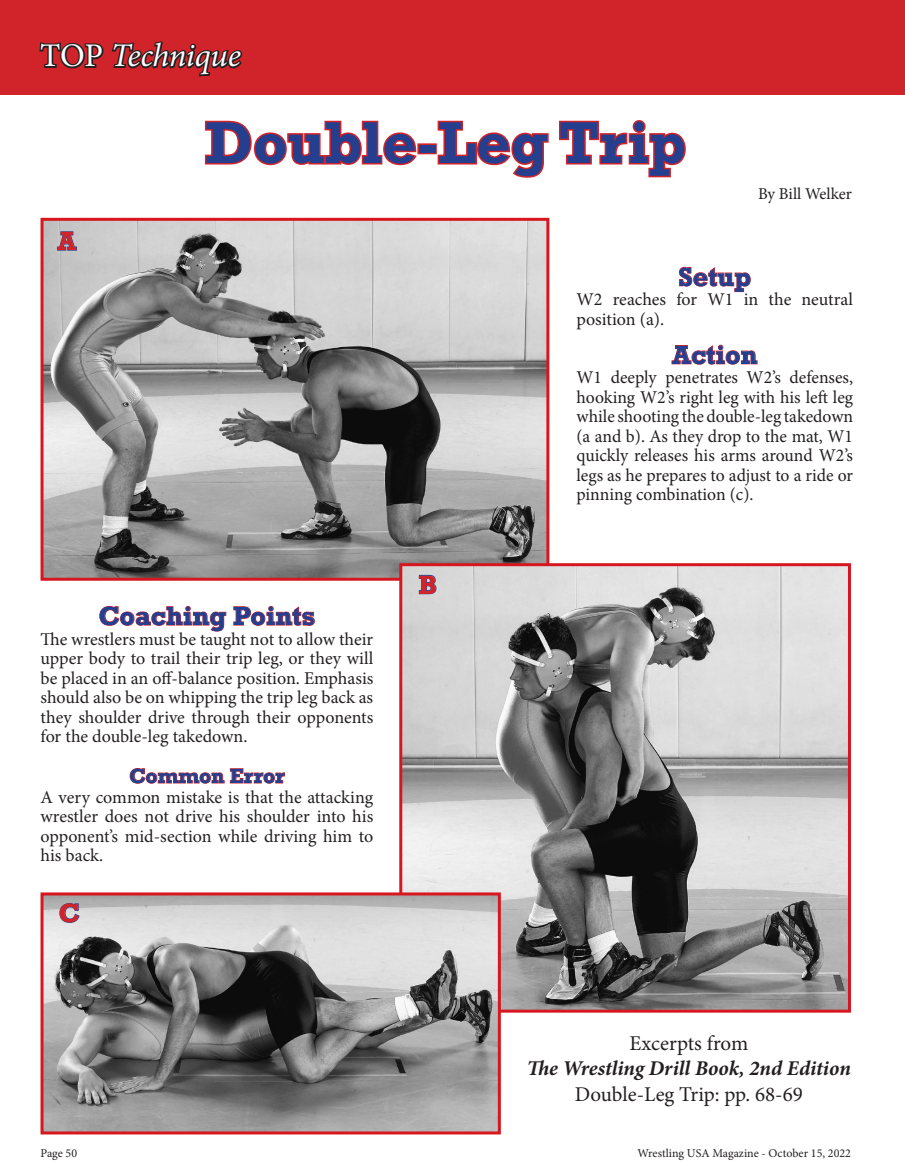
<style>
.page{position:relative;width:905px;height:1175px;background:#fff}
.page>*{position:absolute;margin:0;border:0;box-sizing:border-box;transform-origin:0 0}
.t1{font:700 60px "Rockwell";color:#253f8e}
.t2{font:italic 33px "Minion Pro";letter-spacing:-.015em;color:#fff}
.t3{font:700 27px "Rockwell";color:#253f8e}
.t4{font:700 27px "Rockwell";color:#d1232a}
.t5{font:21px "Minion Pro";color:#231f20}
.t6{font:italic 700 21px "Minion Pro";letter-spacing:-.005em;color:#231f20}
.t7{font:700 21px "Rockwell";color:#253f8e}
.t8{font:18px/19.5px "Minion Pro";color:#231f20;text-align:justify}
.t9{font:16.5px "Minion Pro";letter-spacing:-.005em;color:#231f20}
.t10{font:12px "Minion Pro";color:#231f20}
.s1{font-style:normal}
</style>
<div class="page">
<img style="left:44px;top:222px;width:501px;height:354px">
<div style="left:40px;top:218px;width:509px;height:362px;border:3px solid #d7171f"></div>
<img style="left:403px;top:567px;width:443px;height:441px">
<div style="left:399px;top:563px;width:451px;height:449px;border:3px solid #d7171f"></div>
<img style="left:44px;top:896px;width:453px;height:234px">
<div style="left:40px;top:892px;width:461px;height:242px;border:3px solid #d7171f"></div>
<div style="left:0;top:0;width:904px;height:94px;background:#d1232a"></div>
<svg style="left:39px;top:41px;width:204px;height:36px"></svg>
<svg style="left:204px;top:120px;width:215px;height:46px"></svg>
<div style="left:417px;top:143px;width:20px;height:11px;border:3px solid #d1232a"></div>
<svg style="left:436px;top:120px;width:113px;height:58px"></svg>
<svg style="left:559px;top:120px;width:127px;height:58px"></svg>
<svg style="left:679px;top:266px;width:72px;height:26px"></svg>
<svg style="left:671px;top:344px;width:86px;height:21px"></svg>
<svg style="left:99px;top:605px;width:127px;height:26px"></svg>
<svg style="left:233px;top:606px;width:82px;height:20px"></svg>
<svg style="left:129px;top:768px;width:156px;height:16px"></svg>
<svg style="left:418px;top:574px;width:18px;height:20px"></svg>
<svg style="left:57px;top:231px;width:20px;height:20px"></svg>
<svg style="left:59px;top:902px;width:21px;height:21px"></svg>
<p class="t2" style="left:40px;top:33px;width:202px"><span class="s1">TOP</span> Technique</p>
<p class="t4" style="left:58px;top:225px;width:20px">A</p>
<p class="t1" style="left:205px;top:106px;width:483px">Double-Leg Trip</p>
<p class="t9" style="left:758px;top:183px;width:95px">By Bill Welker</p>
<p class="t4" style="left:418px;top:568px;width:20px">B</p>
<p class="t3" style="left:678px;top:260px;width:74px">Setup</p>
<p class="t8" style="left:576px;top:290px;width:278px">W2 reaches for W1 in the neutral position (a).</p>
<p class="t3" style="left:672px;top:338px;width:87px">Action</p>
<p class="t8" style="left:576px;top:368px;width:278px">W1 deeply penetrates W2’s defenses, hooking W2’s right leg with his left leg while shooting the double-leg takedown (a and b). As they drop to the mat, W1 quickly releases his arms around W2’s legs as he prepares to adjust to a ride or pinning combination (c).</p>
<p class="t3" style="left:98px;top:599px;width:218px">Coaching Points</p>
<p class="t8" style="left:40px;top:629px;width:334px">The wrestlers must be taught not to allow their upper body to trail their trip leg, or they will be placed in an off-balance position. Emphasis should also be on whipping the trip leg back as they shoulder drive through their opponents for the double-leg takedown.</p>
<p class="t7" style="left:129px;top:763px;width:157px">Common Error</p>
<p class="t8" style="left:40px;top:787px;width:334px">A very common mistake is that the attacking wrestler does not drive his shoulder into his opponent’s mid-section while driving him to his back.</p>
<p class="t4" style="left:59px;top:896px;width:23px">C</p>
<p class="t5" style="left:629px;top:1028px;width:120px">Excerpts from</p>
<p class="t6" style="left:526px;top:1053px;width:326px">The Wrestling Drill Book, 2nd Edition</p>
<p class="t5" style="left:575px;top:1079px;width:229px">Double-Leg Trip: pp. 68-69</p>
<p class="t10" style="left:40px;top:1144px;width:38px">Page 50</p>
<p class="t10" style="left:637px;top:1144px;width:215px">Wrestling USA Magazine - October 15, 2022</p>
</div>
